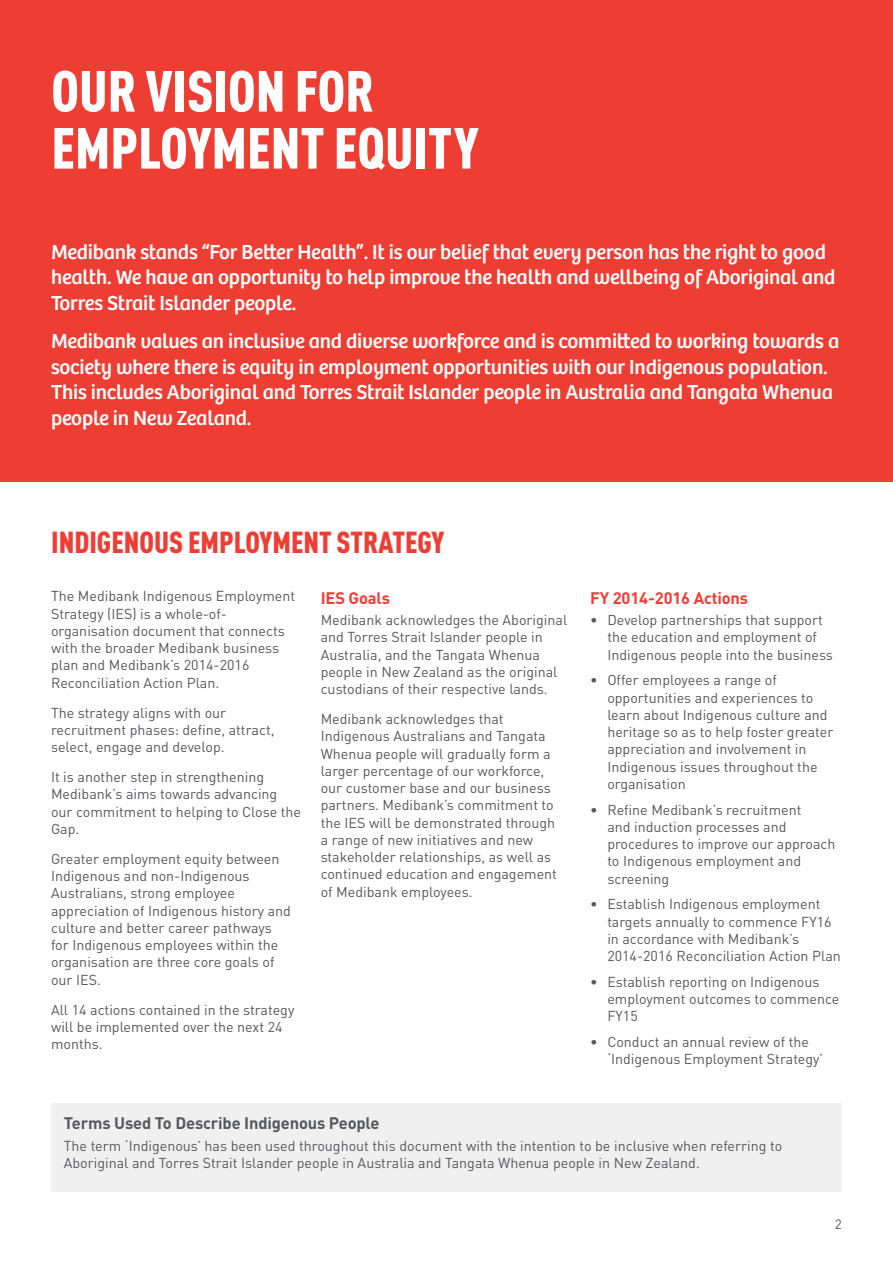
<style>
.page{position:relative;width:893px;height:1263px;background:#fff}
.page>*{position:absolute;margin:0;border:0;box-sizing:border-box;transform-origin:0 0}
._00_Headline_Din{font:900 condensed 57px/57px "DINOT";color:#fff}
._01_Header_Din{font:900 condensed 30px "DINOT";color:#ee3e34}
._02_Feature_text_Bre{font:21px/25.5px "Bree";letter-spacing:-.01em;color:#fff}
.t1{font:700 16.5px "DIN";letter-spacing:-.01em;color:#57585a}
.t2{font:700 16.5px "DIN";letter-spacing:-.01em;color:#ee3e34}
._03_Body_DIN_Light_9{font:14.25px/17.2px "DIN";color:#57585a}
.t3{font:13.5px "DIN";color:#57585a}
</style>
<div class="page">
<div style="left:0;top:0;width:893px;height:482px;background:#ee3e34"></div>
<div style="left:51px;top:1103px;width:791px;height:89px;background:#f0f0f1"></div>
<p class="_00_Headline_Din" style="left:51px;top:62px;width:429px">OUR VISION FOR<br>EMPLOYMENT EQUITY</p>
<p class="_02_Feature_text_Bre" style="left:51px;top:239px;width:786px">Medibank stands “For Better Health”. It is our belief that every person has the right to good health. We have an opportunity to help improve the health and wellbeing of Aboriginal and<br>Torres Strait Islander people.</p>
<p class="_02_Feature_text_Bre" style="left:51px;top:329px;width:790px">Medibank values an inclusive and diverse workforce and is committed to working towards a society where there is equity in employment opportunities with our Indigenous population.<br>This includes Aboriginal and Torres Strait Islander people in Australia and Tangata Whenua people in New Zealand.</p>
<p class="_01_Header_Din" style="left:51px;top:524px;width:395px">INDIGENOUS EMPLOYMENT STRATEGY</p>
<p class="_03_Body_DIN_Light_9" style="left:51px;top:587px;width:246px">The Medibank Indigenous Employment Strategy (IES) is a whole-of&shy;organisation document that connects with the broader Medibank business plan and Medibank’s 2014-2016<br>Reconciliation Action Plan.</p>
<p class="_03_Body_DIN_Light_9" style="left:51px;top:704px;width:225px">The strategy aligns with our recruitment phases: define, attract, select, engage and develop.</p>
<p class="_03_Body_DIN_Light_9" style="left:51px;top:768px;width:252px">It is another step in strengthening<br>Medibank’s aims towards advancing our commitment to helping to Close the<br>Gap.</p>
<p class="_03_Body_DIN_Light_9" style="left:51px;top:850px;width:241px">Greater employment equity between<br>Indigenous and non-Indigenous<br>Australians, strong employee appreciation of Indigenous history and culture and better career pathways for Indigenous employees within the organisation are three core goals of our IES.</p>
<p class="_03_Body_DIN_Light_9" style="left:51px;top:1001px;width:245px">All 14 actions contained in the strategy will be implemented over the next 24 months.</p>
<h2 class="t2" style="left:321px;top:587px;width:71px">IES Goals</h2>
<p class="_03_Body_DIN_Light_9" style="left:321px;top:611px;width:248px">Medibank acknowledges the Aboriginal and Torres Strait Islander people in Australia, and the Tangata Whenua people in New Zealand as the original custodians of their respective lands.</p>
<p class="_03_Body_DIN_Light_9" style="left:321px;top:710px;width:238px">Medibank acknowledges that Indigenous Australians and Tangata Whenua people will gradually form a larger percentage of our workforce, our customer base and our business partners. Medibank’s commitment to the IES will be demonstrated through a range of new initiatives and new stakeholder relationships, as well as continued education and engagement of Medibank employees.</p>
<h2 class="t2" style="left:590px;top:587px;width:159px">FY 2014-2016 Actions</h2>
<p class="_03_Body_DIN_Light_9" style="left:607px;top:611px;width:227px;text-indent:-17px">• Develop partnerships that support the education and employment of<br>Indigenous people into the business</p>
<p class="_03_Body_DIN_Light_9" style="left:607px;top:671px;width:228px;text-indent:-17px">• Offer employees a range of opportunities and experiences to learn about Indigenous culture and heritage so as to help foster greater appreciation and involvement in<br>Indigenous issues throughout the organisation</p>
<p class="_03_Body_DIN_Light_9" style="left:607px;top:800px;width:230px;text-indent:-17px">• Refine Medibank’s recruitment<br>and induction processes and procedures to improve our approach to Indigenous employment and screening</p>
<p class="_03_Body_DIN_Light_9" style="left:607px;top:895px;width:235px;text-indent:-17px">• Establish Indigenous employment targets annually to commence FY16 in accordance with Medibank’s 2014-2016 Reconciliation Action Plan</p>
<p class="_03_Body_DIN_Light_9" style="left:607px;top:973px;width:234px;text-indent:-17px">• Establish reporting on Indigenous employment outcomes to commence<br>FY15</p>
<p class="_03_Body_DIN_Light_9" style="left:607px;top:1033px;width:218px;text-indent:-17px">• Conduct an annual review of the ‘Indigenous Employment Strategy’</p>
<h2 class="t1" style="left:64px;top:1112px;width:317px">Terms Used To Describe Indigenous People</h2>
<p class="_03_Body_DIN_Light_9" style="left:64px;top:1137px;width:720px">The term ‘Indigenous’ has been used throughout this document with the intention to be inclusive when referring to<br>Aboriginal and Torres Strait Islander people in Australia and Tangata Whenua people in New Zealand.</p>
<p class="t3" style="left:835px;top:1216px;width:9px">2</p>
</div>
